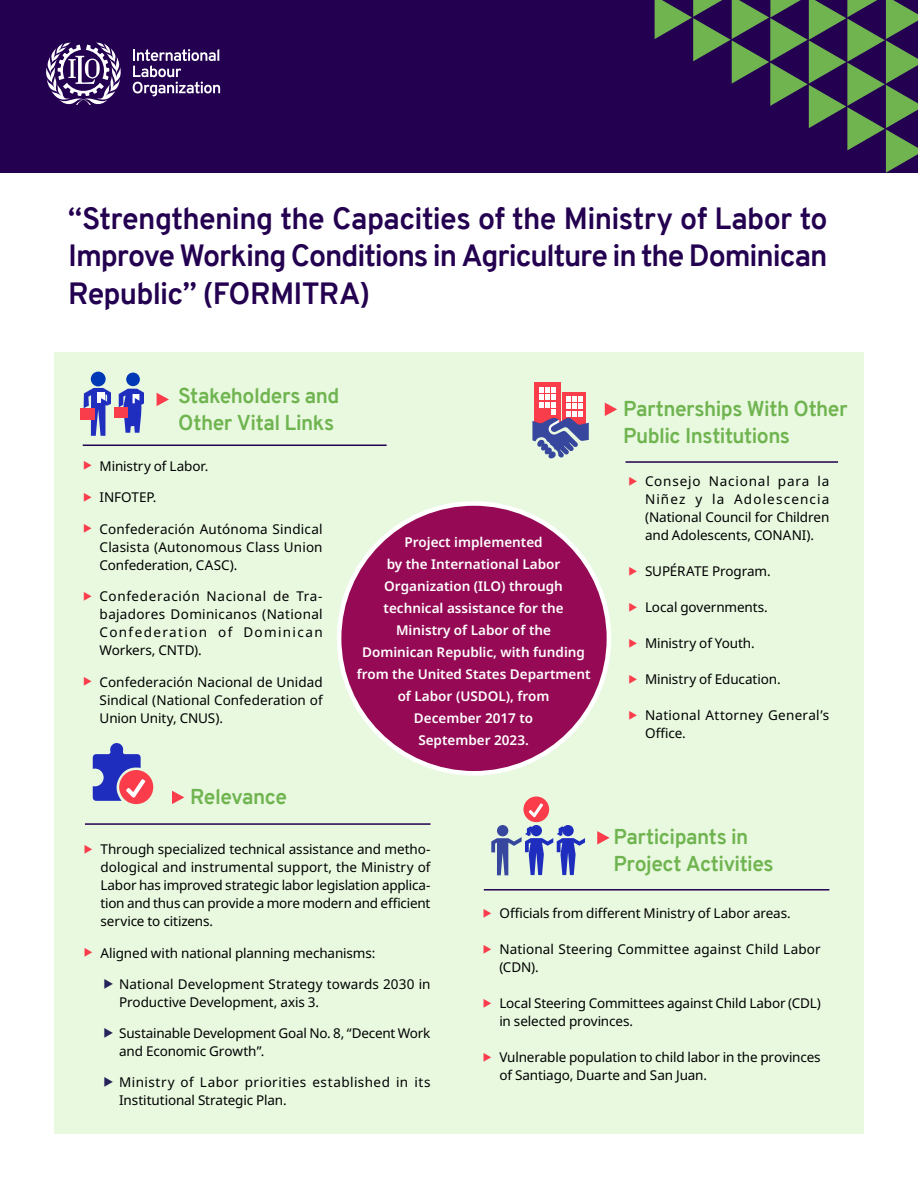
<style>
.page{position:relative;width:918px;height:1188px;background:#fff}
.page>*{position:absolute;margin:0;border:0;box-sizing:border-box;transform-origin:0 0}
.Fact_sheet_A4_-_head{font:700 30px/37.5px "Overpass";letter-spacing:-.035em;color:#230050;text-align:justify}
.Fact_sheet_A4_-_head-2{font:700 21px/27px "Overpass";letter-spacing:-.025em;color:#70b450}
.t1{font:13.5px/18px "Noto Sans";letter-spacing:-.005em;color:#000;text-align:justify}
.ILO_Cuerpo{font:600 13.5px/22px "Noto Sans";color:#fff}
.t2{font:13.5px/18px "Noto Sans";letter-spacing:.03em;color:#000}
.t3{font:13.5px/18px "Noto Sans";letter-spacing:.02em;color:#000}
</style>
<div class="page">
<div style="left:54px;top:352px;width:810px;height:782px;background:#e8f9e0"></div>
<hr style="left:85px;top:823px;width:346px;height:2px;background:#230050">
<div style="left:0;top:0;width:918px;height:173px;background:#230050"></div>
<svg style="left:655px;top:0;width:263px;height:173px"></svg>
<svg style="left:597px;top:831px;width:13px;height:14px"></svg>
<svg style="left:157px;top:393px;width:12px;height:13px"></svg>
<div style="left:126px;top:373px;width:14px;height:13px;background:#0038b5;border-radius:50%"></div>
<div style="left:114px;top:407px;width:14px;height:11px;background:#fa3d4a"></div>
<svg style="left:119px;top:389px;width:25px;height:44px"></svg>
<svg style="left:84px;top:388px;width:27px;height:48px"></svg>
<div style="left:91px;top:372px;width:15px;height:14px;background:#0038b5;border-radius:50%"></div>
<div style="left:80px;top:408px;width:15px;height:12px;background:#fa3d4a"></div>
<svg style="left:605px;top:403px;width:12px;height:13px"></svg>
<div style="left:534px;top:383px;width:26px;height:44px;background:#fa3d4a"></div>
<svg style="left:532px;top:387px;width:57px;height:72px"></svg>
<div style="left:119px;top:770px;width:34px;height:34px;background:#fa3c4b;border-radius:50%"></div>
<svg style="left:93px;top:743px;width:52px;height:58px"></svg>
<div style="left:523px;top:797px;width:26px;height:25px;background:#fa3c4b;border-radius:50%"></div>
<svg style="left:529px;top:803px;width:14px;height:15px"></svg>
<svg style="left:491px;top:825px;width:94px;height:50px"></svg>
<svg style="left:172px;top:791px;width:12px;height:13px"></svg>
<hr style="left:626px;top:461px;width:212px;height:2px;background:#230050">
<hr style="left:83px;top:445px;width:304px;height:1px;background:#230050">
<hr style="left:484px;top:889px;width:345px;height:2px;background:#230050">
<div style="left:339px;top:503px;width:270px;height:270px;background:#960a55;border-radius:50%"></div>
<svg style="left:133px;top:49px;width:87px;height:47px"></svg>
<svg style="left:46px;top:42px;width:75px;height:63px"></svg>
<p class="Fact_sheet_A4_-_head" style="left:68px;top:200px;width:761px">“Strengthening the Capacities of the Ministry of Labor to Improve Working Conditions in Agriculture in the Dominican Republic” (FORMITRA)</p>
<p class="Fact_sheet_A4_-_head-2" style="left:178px;top:383px;width:163px">Stakeholders and<br>Other Vital Links</p>
<p class="t1" style="left:100px;top:457px;width:110px">Ministry of Labor.</p>
<p class="t1" style="left:100px;top:488px;width:58px">INFOTEP.</p>
<p class="t1" style="left:100px;top:520px;width:225px">Confederación Autónoma Sindical Clasista (Autonomous Class Union Confederation, CASC).</p>
<p class="t1" style="left:100px;top:587px;width:225px">Confederación Nacional de Tra&shy;bajadores Dominicanos (National Confederation of Dominican Workers, CNTD).</p>
<p class="t1" style="left:100px;top:673px;width:225px">Confederación Nacional de Unidad Sindical (National Confederation of Union Unity, CNUS).</p>
<p class="Fact_sheet_A4_-_head-2" style="left:190px;top:784px;width:98px">Relevance</p>
<p class="ILO_Cuerpo" style="left:405px;top:531px;width:140px">Project implemented</p>
<p class="ILO_Cuerpo" style="left:384px;top:553px;width:180px">by the International Labor<br>Organization (ILO) through</p>
<p class="ILO_Cuerpo" style="left:384px;top:597px;width:181px">technical assistance for the</p>
<p class="ILO_Cuerpo" style="left:396px;top:619px;width:157px">Ministry of Labor of the</p>
<p class="ILO_Cuerpo" style="left:362px;top:641px;width:224px">Dominican Republic, with funding</p>
<p class="ILO_Cuerpo" style="left:357px;top:663px;width:235px">from the United States Department</p>
<p class="ILO_Cuerpo" style="left:398px;top:685px;width:153px">of Labor (USDOL), from</p>
<p class="ILO_Cuerpo" style="left:414px;top:708px;width:121px">December 2017 to</p>
<p class="ILO_Cuerpo" style="left:418px;top:730px;width:112px">September 2023.</p>
<p class="Fact_sheet_A4_-_head-2" style="left:623px;top:396px;width:226px">Partnerships With Other<br>Public Institutions</p>
<p class="t1" style="left:645px;top:472px;width:186px">Consejo Nacional para la Niñez y la Adolescencia (National Council for Children and Adolescents, CONANI).</p>
<p class="t1" style="left:645px;top:562px;width:127px">SUPÉRATE Program.</p>
<p class="t1" style="left:645px;top:598px;width:124px">Local governments.</p>
<p class="t1" style="left:645px;top:634px;width:111px">Ministry of Youth.</p>
<p class="t1" style="left:645px;top:670px;width:137px">Ministry of Education.</p>
<p class="t3" style="left:645px;top:706px;width:186px">National Attorney General’s<br>Office.</p>
<p class="t1" style="left:100px;top:840px;width:332px">Through specialized technical assistance and metho&shy;dological and instrumental support, the Ministry of Labor has improved strategic labor legislation applica&shy;tion and thus can provide a more modern and efficient service to citizens.</p>
<p class="t1" style="left:100px;top:944px;width:276px">Aligned with national planning mechanisms:</p>
<p class="t1" style="left:119px;top:975px;width:313px">National Development Strategy towards 2030 in<br>Productive Development, axis 3.</p>
<p class="t1" style="left:119px;top:1024px;width:313px">Sustainable Development Goal No. 8, “Decent Work and Economic Growth”.</p>
<p class="t2" style="left:119px;top:1073px;width:313px">Ministry of Labor priorities established in its<br>Institutional Strategic Plan.</p>
<p class="Fact_sheet_A4_-_head-2" style="left:614px;top:824px;width:162px">Participants in<br>Project Activities</p>
<p class="t1" style="left:499px;top:904px;width:293px">Officials from different Ministry of Labor areas.</p>
<p class="t1" style="left:499px;top:940px;width:323px">National Steering Committee against Child Labor (CDN).</p>
<p class="t1" style="left:499px;top:994px;width:323px">Local Steering Committees against Child Labor (CDL) in selected provinces.</p>
<p class="t1" style="left:499px;top:1048px;width:323px">Vulnerable population to child labor in the provinces of Santiago, Duarte and San Juan.</p>
</div>
